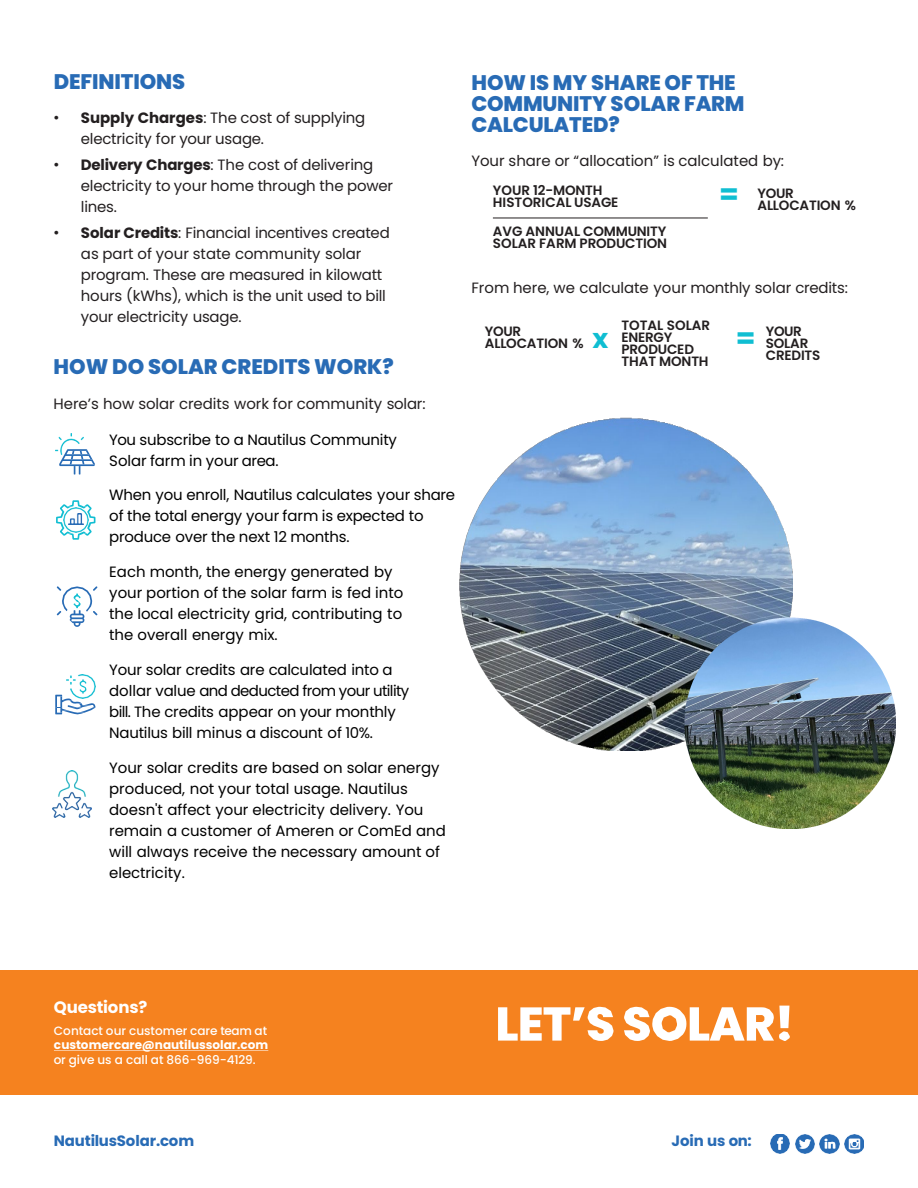
<style>
.page{position:relative;width:918px;height:1188px;background:#fff}
.page>*{position:absolute;margin:0;border:0;box-sizing:border-box;transform-origin:0 0}
.t1{font:700 28.5px "Poppins";color:#10bed2}
.t2{font:700 27px "Poppins";color:#10bed2}
.t3{font:800 21px/21px "Poppins";letter-spacing:-.005em;color:#286bb5}
.t4{font:700 16.5px "Poppins";letter-spacing:-.01em;color:#fff}
.t5{font:15px/21px "Poppins";letter-spacing:-.005em;color:#000}
.t6{font:15px/21px "Poppins";letter-spacing:-.01em;color:#231f20}
.t7{font:700 15px "Poppins";letter-spacing:-.01em;color:#286bb5}
.t8{font:600 13.5px/12px "Poppins";letter-spacing:-.01em;color:#231f20}
.t9{font:500 12px/14.4px "Poppins";letter-spacing:-.005em;color:#fff;text-align:justify}
.s1{font-family:"Arial"}
.s2{font-weight:700}
</style>
<div class="page">
<img style="left:770px;top:1134px;width:20px;height:19px">
<img style="left:795px;top:1134px;width:20px;height:19px">
<img style="left:820px;top:1134px;width:19px;height:19px">
<img style="left:845px;top:1134px;width:19px;height:19px">
<div style="left:0;top:970px;width:918px;height:125px;background:#f5821f"></div>
<svg style="left:54px;top:1050px;width:214px;height:1px"></svg>
<svg style="left:498px;top:1007px;width:116px;height:34px"></svg>
<svg style="left:624px;top:1006px;width:166px;height:35px"></svg>
<hr style="left:493px;top:218px;width:215px;height:1px;background:#231f20">
<img style="left:55px;top:434px;width:29px;height:18px">
<svg style="left:59px;top:449px;width:36px;height:26px"></svg>
<img style="left:52px;top:770px;width:40px;height:47px">
<img style="left:67px;top:674px;width:28px;height:21px">
<svg style="left:55px;top:695px;width:40px;height:19px"></svg>
<svg style="left:56px;top:500px;width:39px;height:40px"></svg>
<img style="left:68px;top:513px;width:15px;height:12px">
<svg style="left:57px;top:586px;width:40px;height:41px"></svg>
<img style="left:459px;top:417px;width:334px;height:334px">
<img style="left:684px;top:617px;width:212px;height:212px">
<p class="t3" style="left:54px;top:72px;width:133px">DEFINITIONS</p>
<p class="t6" style="left:81px;top:108px;width:286px;text-indent:-27px"><span class="s1">•</span> <span class="s2">Supply Charges</span>: The cost of supplying electricity for your usage.</p>
<p class="t6" style="left:81px;top:154px;width:314px;text-indent:-27px"><span class="s1">•</span> <span class="s2">Delivery Charges</span>: The cost of delivering electricity to your home through the power lines.</p>
<p class="t6" style="left:81px;top:222px;width:310px;text-indent:-27px"><span class="s1">•</span> <span class="s2">Solar Credits</span>: Financial incentives created as part of your state community solar program. These are measured in kilowatt hours (kWhs), which is the unit used to bill your electricity usage.</p>
<p class="t3" style="left:54px;top:356px;width:342px">HOW DO SOLAR CREDITS WORK?</p>
<p class="t6" style="left:54px;top:393px;width:373px">Here’s how solar credits work for community solar:</p>
<p class="t5" style="left:109px;top:429px;width:289px">You subscribe to a Nautilus Community<br>Solar farm in your area.</p>
<p class="t5" style="left:109px;top:485px;width:348px">When you enroll, Nautilus calculates your share of the total energy your farm is expected to produce over the next 12 months.</p>
<p class="t5" style="left:109px;top:561px;width:296px">Each month, the energy generated by your portion of the solar farm is fed into the local electricity grid, contributing to the overall energy mix.</p>
<p class="t5" style="left:109px;top:659px;width:302px">Your solar credits are calculated into a dollar value and deducted from your utility bill. The credits appear on your monthly Nautilus bill minus a discount of 10%.</p>
<p class="t5" style="left:109px;top:757px;width:338px">Your solar credits are based on solar energy produced, not your total usage. Nautilus doesn't affect your electricity delivery. You remain a customer of Ameren or ComEd and will always receive the necessary amount of electricity.</p>
<p class="t3" style="left:471px;top:72px;width:275px">HOW IS MY SHARE OF THE<br>COMMUNITY SOLAR FARM<br>CALCULATED?</p>
<p class="t6" style="left:471px;top:150px;width:314px">Your share or “allocation” is calculated by:</p>
<p class="t8" style="left:493px;top:184px;width:127px">YOUR 12-MONTH<br>HISTORICAL USAGE</p>
<p class="t8" style="left:758px;top:187px;width:100px">YOUR<br>ALLOCATION %</p>
<p class="t8" style="left:493px;top:225px;width:176px">AVG ANNUAL COMMUNITY<br>SOLAR FARM PRODUCTION</p>
<p class="t1" style="left:719px;top:178px;width:21px">=</p>
<p class="t6" style="left:471px;top:277px;width:378px">From here, we calculate your monthly solar credits:</p>
<p class="t8" style="left:485px;top:325px;width:100px">YOUR<br>ALLOCATION %</p>
<p class="t2" style="left:593px;top:323px;width:17px">x</p>
<p class="t8" style="left:621px;top:319px;width:90px">TOTAL SOLAR<br>ENERGY<br>PRODUCED<br>THAT MONTH</p>
<p class="t1" style="left:736px;top:322px;width:21px">=</p>
<p class="t8" style="left:766px;top:325px;width:56px">YOUR<br>SOLAR<br>CREDITS</p>
<p class="t4" style="left:54px;top:998px;width:95px">Questions?</p>
<p class="t9" style="left:54px;top:1024px;width:216px">Contact our customer care team at <span class="s2">customercare@nautilussolar.com </span>or give us a call at 866-969-4129.</p>
<p class="t7" style="left:54px;top:1132px;width:142px">NautilusSolar.com</p>
<p class="t7" style="left:671px;top:1132px;width:82px">Join us on:</p>
</div>
